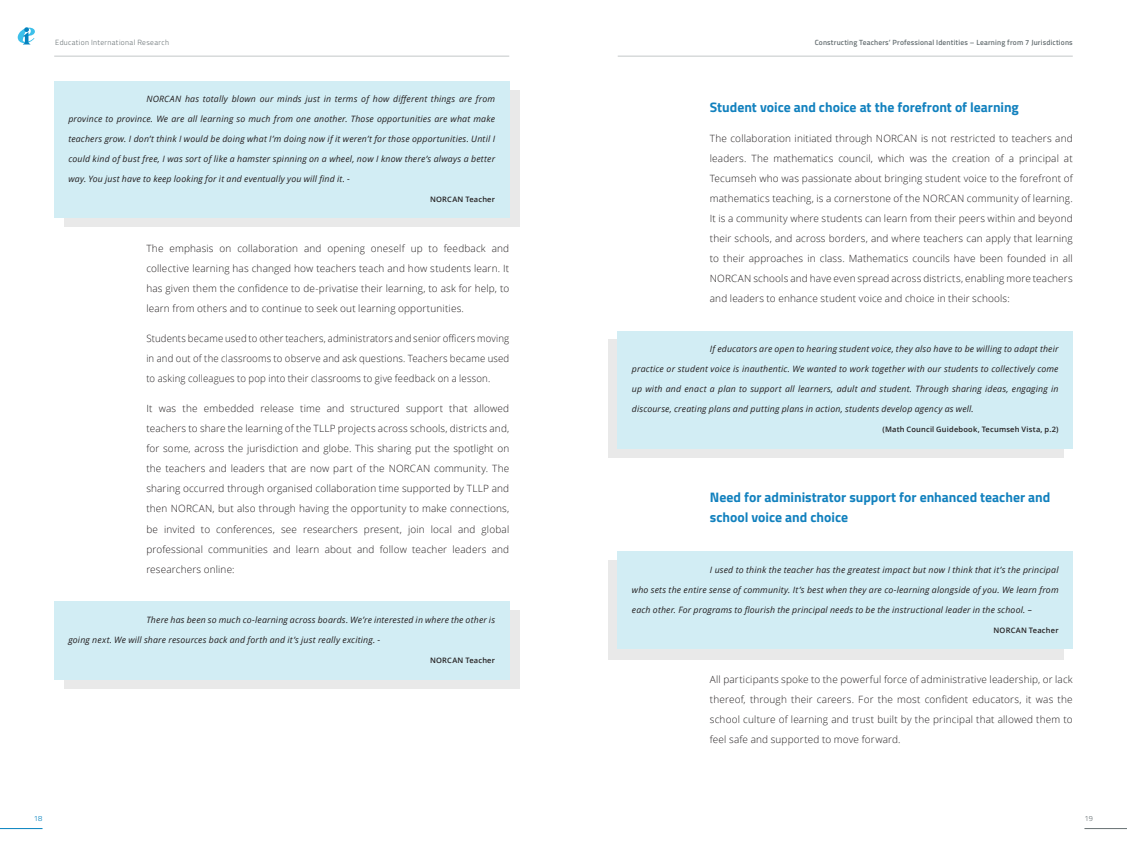
<style>
.page{position:relative;width:1127px;height:851px;background:#fff}
.page>*{position:absolute;margin:0;border:0;box-sizing:border-box;transform-origin:0 0}
.Heading_2{font:700 13.75px/20px "Titillium";color:#1281be}
.Paragraph_Main_Text{font:300 10px/20px "Open Sans";letter-spacing:.015em;color:#231f20;text-align:justify}
.Paragraph_Main_Text-2{font:300 10px/20px "Open Sans";letter-spacing:.015em;color:#231f20;text-align:justify;scale:.96 1}
.Quote_Main_Text{font:italic 8.75px "Open Sans";letter-spacing:.02em;color:#231f20}
.Quote_Source_Main_Te{font:600 7.5px "Open Sans";letter-spacing:.025em;color:#231f20}
.t1{font:600 7.5px "Titillium";letter-spacing:.02em;color:#677073}
.t2{font:300 7.5px "Titillium";letter-spacing:.045em;color:#677073}
.t3{font:300 7.5px "Titillium";color:#0582bf}
</style>
<div class="page">
<svg style="left:64px;top:609px;width:455px;height:79px;background:#e6e9ea"></svg>
<div style="left:64px;top:90px;width:455px;height:137px;background:#e9e9e9"></div>
<svg style="left:609px;top:339px;width:455px;height:119px;background:#e6e9ea"></svg>
<svg style="left:609px;top:559px;width:455px;height:100px;background:#e6e9ea"></svg>
<hr style="left:0;top:828px;width:43px;height:1px;background:#0582bf">
<hr style="left:1084px;top:828px;width:43px;height:1px;background:#677073">
<svg style="left:18px;top:27px;width:17px;height:17px"></svg>
<hr style="left:54px;top:56px;width:455px;height:1px;background:#677073">
<hr style="left:618px;top:56px;width:455px;height:1px;background:#677073">
<div style="left:54px;top:81px;width:455px;height:117px;background:#d2edf4"></div>
<div style="left:54px;top:196px;width:455px;height:22px;background:#d2edf4"></div>
<div style="left:54px;top:601px;width:455px;height:57px;background:#d2edf4"></div>
<div style="left:54px;top:654px;width:455px;height:25px;background:#d2edf4"></div>
<div style="left:618px;top:331px;width:455px;height:97px;background:#d2edf4"></div>
<div style="left:618px;top:426px;width:455px;height:22px;background:#d2edf4"></div>
<div style="left:618px;top:551px;width:455px;height:77px;background:#d2edf4"></div>
<div style="left:618px;top:626px;width:455px;height:22px;background:#d2edf4"></div>
<p class="t2" style="left:55px;top:36px;width:115px">Education International Research</p>
<p class="t1" style="left:815px;top:36px;width:259px">Constructing Teachers’ Professional Identities – Learning from 7 Jurisdictions</p>
<p class="Quote_Main_Text" style="left:146px;top:93px;width:350px">NORCAN has totally blown our minds just in terms of how different things are from</p>
<p class="Quote_Main_Text" style="left:68px;top:113px;width:428px">province to province. We are all learning so much from one another. Those opportunities are what make</p>
<p class="Quote_Main_Text" style="left:68px;top:133px;width:428px">teachers grow. I don’t think I would be doing what I’m doing now if it weren’t for those opportunities. Until I</p>
<p class="Quote_Main_Text" style="left:68px;top:153px;width:428px">could kind of bust free, I was sort of like a hamster spinning on a wheel, now I know there’s always a better</p>
<p class="Quote_Main_Text" style="left:68px;top:173px;width:283px">way. You just have to keep looking for it and eventually you will find it. -</p>
<p class="Quote_Source_Main_Te" style="left:430px;top:194px;width:67px">NORCAN Teacher</p>
<p class="Paragraph_Main_Text" style="left:146px;top:238px;width:364px">The emphasis on collaboration and opening oneself up to feedback and collective learning has changed how teachers teach and how students learn. It has given them the confidence to de-privatise their learning, to ask for help, to learn from others and to continue to seek out learning opportunities.</p>
<p class="Paragraph_Main_Text-2" style="left:146px;top:328px;width:380px">Students became used to other teachers, administrators and senior officers moving in and out of the classrooms to observe and ask questions. Teachers became used to asking colleagues to pop into their classrooms to give feedback on a lesson.</p>
<p class="Paragraph_Main_Text" style="left:146px;top:398px;width:364px">It was the embedded release time and structured support that allowed teachers to share the learning of the TLLP projects across schools, districts and, for some, across the jurisdiction and globe. This sharing put the spotlight on the teachers and leaders that are now part of the NORCAN community. The sharing occurred through organised collaboration time supported by TLLP and then NORCAN, but also through having the opportunity to make connections, be invited to conferences, see researchers present, join local and global professional communities and learn about and follow teacher leaders and researchers online:</p>
<p class="Quote_Main_Text" style="left:146px;top:613px;width:350px">There has been so much co-learning across boards. We’re interested in where the other is</p>
<p class="Quote_Main_Text" style="left:68px;top:633px;width:313px">going next. We will share resources back and forth and it’s just really exciting. -</p>
<p class="Quote_Source_Main_Te" style="left:430px;top:654px;width:67px">NORCAN Teacher</p>
<p class="Heading_2" style="left:710px;top:97px;width:311px">Student voice and choice at the forefront of learning</p>
<p class="Paragraph_Main_Text" style="left:710px;top:128px;width:364px">The collaboration initiated through NORCAN is not restricted to teachers and leaders. The mathematics council, which was the creation of a principal at Tecumseh who was passionate about bringing student voice to the forefront of mathematics teaching, is a cornerstone of the NORCAN community of learning.<br>It is a community where students can learn from their peers within and beyond their schools, and across borders, and where teachers can apply that learning to their approaches in class. Mathematics councils have been founded in all NORCAN schools and have even spread across districts, enabling more teachers and leaders to enhance student voice and choice in their schools:</p>
<p class="Quote_Main_Text" style="left:710px;top:343px;width:350px">If educators are open to hearing student voice, they also have to be willing to adapt their</p>
<p class="Quote_Main_Text" style="left:632px;top:363px;width:428px">practice or student voice is inauthentic. We wanted to work together with our students to collectively come</p>
<p class="Quote_Main_Text" style="left:632px;top:383px;width:428px">up with and enact a plan to support all learners, adult and student. Through sharing ideas, engaging in</p>
<p class="Quote_Main_Text" style="left:632px;top:403px;width:343px">discourse, creating plans and putting plans in action, students develop agency as well.</p>
<p class="Quote_Source_Main_Te" style="left:882px;top:424px;width:178px">(Math Council Guidebook, Tecumseh Vista, p.2)</p>
<p class="Heading_2" style="left:710px;top:487px;width:342px">Need for administrator support for enhanced teacher and school voice and choice</p>
<p class="Quote_Main_Text" style="left:710px;top:563px;width:350px">I used to think the teacher has the greatest impact but now I think that it’s the principal</p>
<p class="Quote_Main_Text" style="left:632px;top:583px;width:428px">who sets the entire sense of community. It’s best when they are co-learning alongside of you. We learn from</p>
<p class="Quote_Main_Text" style="left:632px;top:603px;width:401px">each other. For programs to flourish the principal needs to be the instructional leader in the school. –</p>
<p class="Quote_Source_Main_Te" style="left:993px;top:624px;width:67px">NORCAN Teacher</p>
<p class="Paragraph_Main_Text" style="left:710px;top:668px;width:364px">All participants spoke to the powerful force of administrative leadership, or lack thereof, through their careers. For the most confident educators, it was the school culture of learning and trust built by the principal that allowed them to feel safe and supported to move forward.</p>
<p class="t3" style="left:34px;top:813px;width:10px">18</p>
<p class="t2" style="left:1084px;top:813px;width:10px">19</p>
</div>
